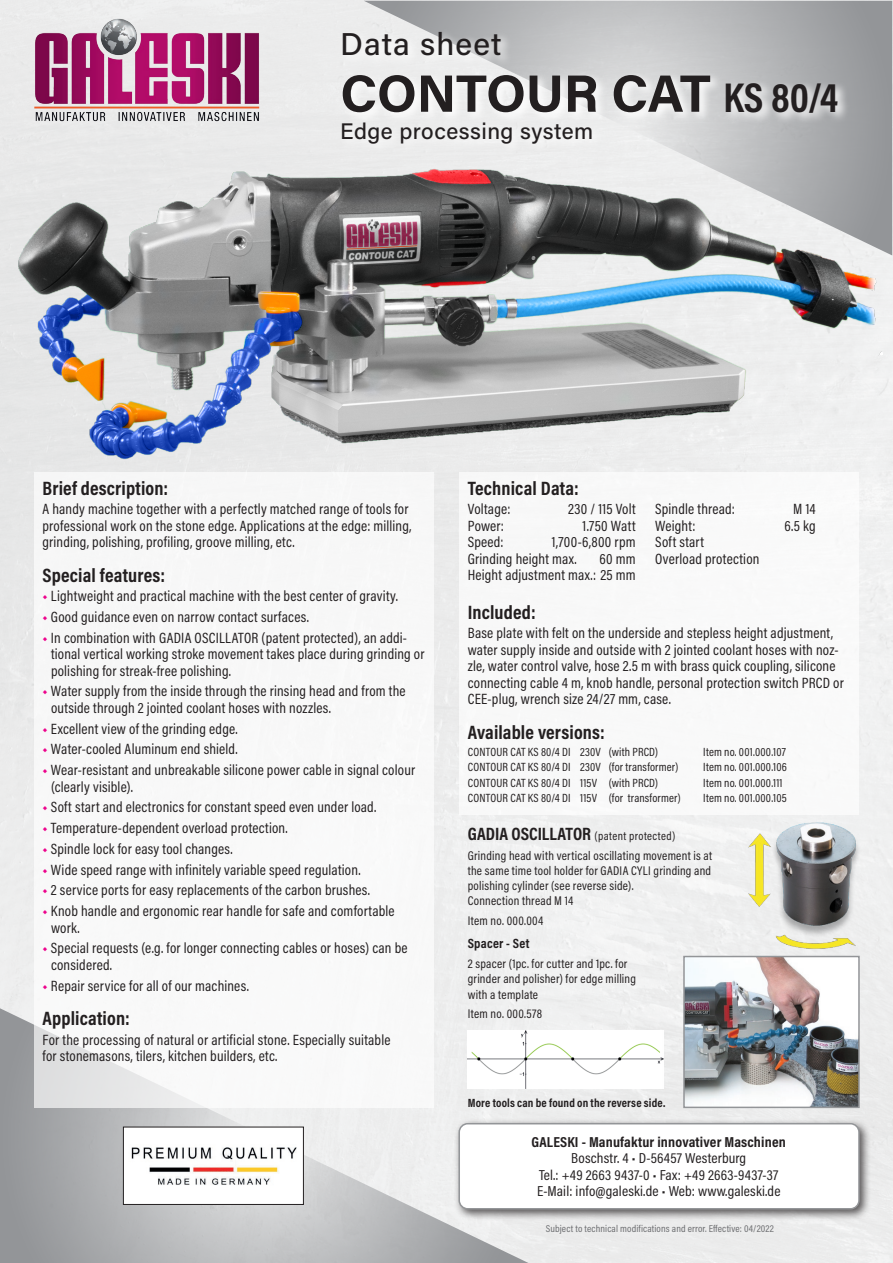
<style>
.page{position:relative;width:893px;height:1263px;background:#fff}
.page>*{position:absolute;margin:0;border:0;box-sizing:border-box;transform-origin:0 0}
.t1{font:700 52.5px "Acumin Pro";letter-spacing:-.01em;color:#231f20}
.t2{font:500 31.5px "Acumin Pro";letter-spacing:.035em;color:#231f20}
.t3{font:500 22.5px "Acumin Pro";letter-spacing:.02em;color:#231f20}
.t4{font:700 19.5px "Acumin Pro Cond";letter-spacing:.01em;color:#231f20}
.t5{font:15px/16.5px "Acumin Pro Cond";letter-spacing:.015em;color:#231f20}
.t6{font:14.55px/16.2px "Acumin Pro Cond";letter-spacing:.01em;color:#231f20;text-align:center;scale:1.04 1}
.t7{font:700 14.55px "Acumin Pro Cond";letter-spacing:.01em;color:#231f20;scale:1.04 1}
.t8{font:700 13.5px "Acumin Pro Cond";letter-spacing:.02em;color:#231f20}
.t9{font:12.75px/15.3px "Acumin Pro Cond";letter-spacing:.02em;color:#231f20}
.t10{font:12px "Acumin Pro Cond";letter-spacing:.015em;color:#231f20}
.t11{font:700 12px "Acumin Pro Cond";letter-spacing:.015em;color:#231f20}
.t12{font:12px "Acumin Pro Cond";letter-spacing:.035em;color:#231f20}
.t13{font:10.05px "Acumin Pro Cond";letter-spacing:.01em;color:#6c6d70;scale:1.04 1}
.s1{font-family:"Acumin Pro Cond";font-size:42px}
.s2{color:#ed028c}
.s3{font-weight:700;font-size:18px}
</style>
<div class="page">
<svg style="left:0;top:1008px;width:528px;height:255px;background:#c4c5c6"></svg>
<svg style="left:364px;top:1px;width:528px;height:254px;background:#a9aaad"></svg>
<img style="left:125px;top:1129px;width:177px;height:74px">
<div style="left:123px;top:1127px;width:181px;height:78px;border:1px solid #231f20"></div>
<div style="left:454px;top:1118px;width:417px;height:103px;background:#231f20;opacity:.75"></div>
<div style="left:459px;top:1124px;width:400px;height:85px;background:#fff;border-radius:9px"></div>
<div style="left:458px;top:1123px;width:402px;height:86px;border:2px solid #939598;border-radius:9px"></div>
<img style="left:34px;top:19px;width:225px;height:105px">
<img style="left:0;top:150px;width:882px;height:342px">
<img style="left:686px;top:959px;width:171px;height:146px">
<div style="left:683px;top:956px;width:177px;height:152px;border:2px solid #939598"></div>
<img style="left:743px;top:816px;width:118px;height:140px">
<img style="left:468px;top:1030px;width:195px;height:59px">
<svg style="left:339px;top:28px;width:511px;height:127px"></svg>
<div style="left:34px;top:472px;width:400px;height:635px;background:#f8f8f8"></div>
<h2 class="t2" style="left:340px;top:22px;width:163px">Data sheet</h2>
<h1 class="t1" style="left:340px;top:56px;width:500px">CONTOUR CAT <span class="s1">KS 80/4</span></h1>
<h3 class="t3" style="left:340px;top:115px;width:255px">Edge processing system</h3>
<h3 class="t4" style="left:43px;top:475px;width:127px">Brief description:</h3>
<p class="t5" style="left:43px;top:501px;width:370px">A handy machine together with a perfectly matched range of tools for professional work on the stone edge. Applications at the edge: milling, grinding, polishing, profiling, groove milling, etc.</p>
<h3 class="t4" style="left:43px;top:562px;width:124px">Special features:</h3>
<p class="t5" style="left:43px;top:587px;width:357px"><span class="s2">◆</span> Lightweight and practical machine with the best center of gravity.</p>
<p class="t5" style="left:43px;top:608px;width:268px"><span class="s2">◆</span> Good guidance even on narrow contact surfaces.</p>
<p class="t5" style="left:51px;top:629px;width:375px;text-indent:-9px"><span class="s2">◆</span> In combination with GADIA OSCILLATOR (patent protected), an addi&shy;tional vertical working stroke movement takes place during grinding or polishing for streak-free polishing.</p>
<p class="t5" style="left:51px;top:683px;width:356px;text-indent:-9px"><span class="s2">◆</span> Water supply from the inside through the rinsing head and from the outside through 2 jointed coolant hoses with nozzles.</p>
<p class="t5" style="left:43px;top:720px;width:197px"><span class="s2">◆</span> Excellent view of the grinding edge.</p>
<p class="t5" style="left:43px;top:741px;width:197px"><span class="s2">◆</span> Water-cooled Aluminum end shield.</p>
<p class="t5" style="left:51px;top:761px;width:366px;text-indent:-9px"><span class="s2">◆</span> Wear-resistant and unbreakable silicone power cable in signal colour (clearly visible).</p>
<p class="t5" style="left:43px;top:799px;width:335px"><span class="s2">◆</span> Soft start and electronics for constant speed even under load.</p>
<p class="t5" style="left:43px;top:819px;width:247px"><span class="s2">◆</span> Temperature-dependent overload protection.</p>
<p class="t5" style="left:43px;top:840px;width:192px"><span class="s2">◆</span> Spindle lock for easy tool changes.</p>
<p class="t5" style="left:43px;top:861px;width:320px"><span class="s2">◆</span> Wide speed range with infinitely variable speed regulation.</p>
<p class="t5" style="left:43px;top:882px;width:329px"><span class="s2">◆</span> 2 service ports for easy replacements of the carbon brushes.</p>
<p class="t5" style="left:51px;top:902px;width:345px;text-indent:-9px"><span class="s2">◆</span> Knob handle and ergonomic rear handle for safe and comfortable work.</p>
<p class="t5" style="left:51px;top:940px;width:358px;text-indent:-9px"><span class="s2">◆</span> Special requests (e.g. for longer connecting cables or hoses) can be considered.</p>
<p class="t5" style="left:43px;top:977px;width:208px"><span class="s2">◆</span> Repair service for all of our machines.</p>
<h3 class="t4" style="left:43px;top:1005px;width:89px">Application:</h3>
<p class="t5" style="left:43px;top:1031px;width:350px">For the processing of natural or artificial stone. Especially suitable for stonemasons, tilers, kitchen builders, etc.</p>
<h3 class="t4" style="left:468px;top:475px;width:113px">Technical Data:</h3>
<p class="t5" style="left:468px;top:501px;width:44px">Voltage:</p>
<p class="t5" style="left:568px;top:501px;width:69px">230 / 115 Volt</p>
<p class="t5" style="left:655px;top:501px;width:81px">Spindle thread:</p>
<p class="t5" style="left:793px;top:501px;width:24px">M 14</p>
<p class="t5" style="left:468px;top:517px;width:38px">Power:</p>
<p class="t5" style="left:583px;top:517px;width:54px">1.750 Watt</p>
<p class="t5" style="left:655px;top:517px;width:42px">Weight:</p>
<p class="t5" style="left:784px;top:517px;width:33px">6.5 kg</p>
<p class="t5" style="left:468px;top:534px;width:37px">Speed:</p>
<p class="t5" style="left:552px;top:534px;width:85px">1,700-6,800 rpm</p>
<p class="t5" style="left:655px;top:534px;width:50px">Soft start</p>
<p class="t5" style="left:468px;top:550px;width:111px">Grinding height max.</p>
<p class="t5" style="left:599px;top:550px;width:38px">60 mm</p>
<p class="t5" style="left:655px;top:550px;width:106px">Overload protection</p>
<p class="t5" style="left:468px;top:567px;width:169px">Height adjustment max.: 25 mm</p>
<h3 class="t4" style="left:468px;top:599px;width:69px">Included:</h3>
<p class="t5" style="left:468px;top:625px;width:378px">Base plate with felt on the underside and stepless height adjustment, water supply inside and outside with 2 jointed coolant hoses with noz&shy;zle, water control valve, hose 2.5 m with brass quick coupling, silicone connecting cable 4 m, knob handle, personal protection switch PRCD or CEE-plug, wrench size 24/27 mm, case.</p>
<h3 class="t4" style="left:468px;top:719px;width:138px">Available versions:</h3>
<p class="t10" style="left:468px;top:744px;width:192px">CONTOUR CAT KS 80/4 DI 230V (with PRCD)</p>
<p class="t10" style="left:703px;top:744px;width:84px">Item no. 001.000.107</p>
<p class="t10" style="left:468px;top:759px;width:212px">CONTOUR CAT KS 80/4 DI 230V (for transformer)</p>
<p class="t10" style="left:703px;top:759px;width:85px">Item no. 001.000.106</p>
<p class="t10" style="left:468px;top:775px;width:192px">CONTOUR CAT KS 80/4 DI 115V (with PRCD)</p>
<p class="t10" style="left:703px;top:775px;width:81px">Item no. 001.000.111</p>
<p class="t10" style="left:468px;top:790px;width:214px">CONTOUR CAT KS 80/4 DI 115V (for transformer)</p>
<p class="t10" style="left:703px;top:790px;width:85px">Item no. 001.000.105</p>
<p class="t12" style="left:468px;top:828px;width:209px"><span class="s3">GADIA OSCILLATOR</span> (patent protected)</p>
<p class="t9" style="left:468px;top:847px;width:246px">Grinding head with vertical oscillating movement is at the same time tool holder for GADIA CYLI grinding and polishing cylinder (see reverse side).<br>Connection thread M 14</p>
<p class="t9" style="left:468px;top:913px;width:77px">Item no. 000.004</p>
<p class="t8" style="left:468px;top:935px;width:63px">Spacer - Set</p>
<p class="t9" style="left:468px;top:956px;width:170px">2 spacer (1pc. for cutter and 1pc. for grinder and polisher) for edge milling with a template</p>
<p class="t9" style="left:468px;top:1006px;width:76px">Item no. 000.578</p>
<p class="t11" style="left:468px;top:1094px;width:199px">More tools can be found on the reverse side.</p>
<p class="t7" style="left:532px;top:1133px;width:246px">GALESKI - Manufaktur innovativer Maschinen</p>
<p class="t6" style="left:537px;top:1150px;width:236px">Boschstr. 4 • D-56457 Westerburg<br>Tel.: +49 2663 9437-0 • Fax: +49 2663-9437-37<br>E-Mail: info@galeski.de • Web: www.galeski.de</p>
<p class="t13" style="left:546px;top:1222px;width:221px">Subject to technical modifications and error. Effective: 04/2022</p>
</div>
